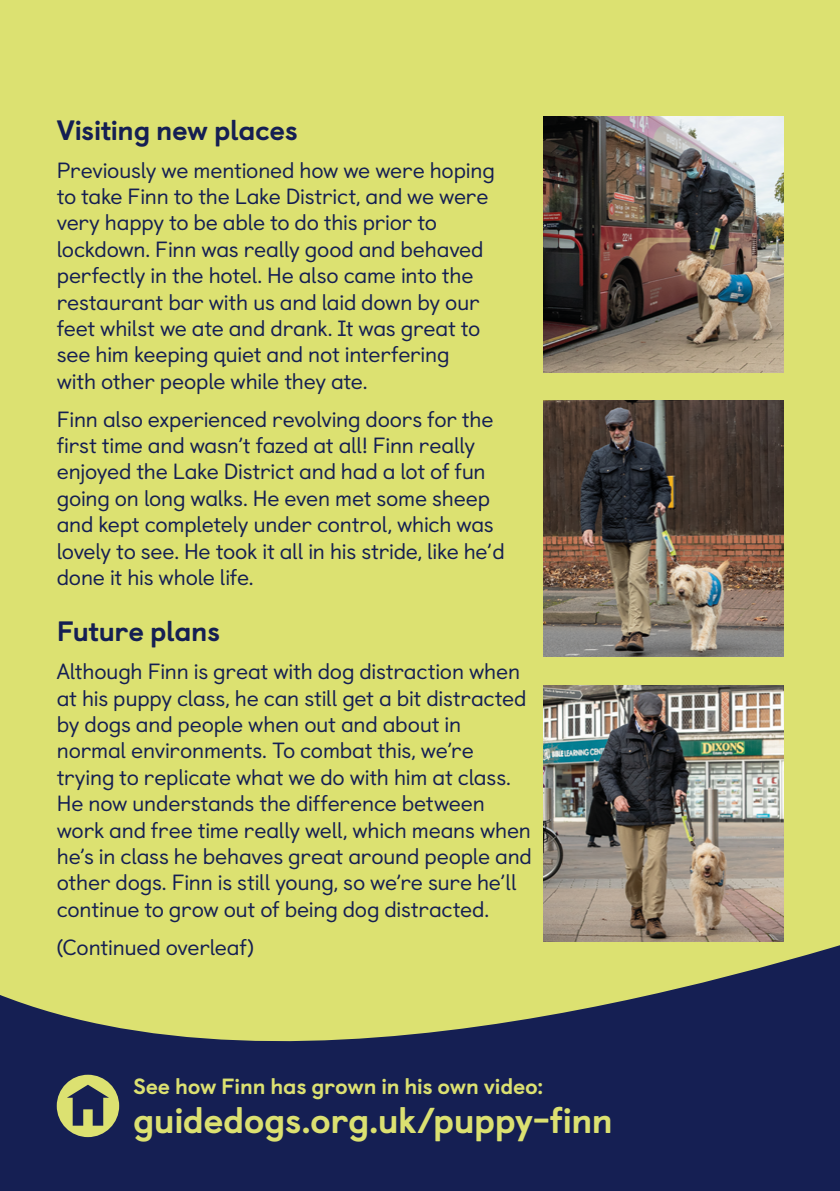
<style>
.page{position:relative;width:840px;height:1191px;background:#fff}
.page>*{position:absolute;margin:0;border:0;box-sizing:border-box;transform-origin:0 0}
.p_CTA2{font:800 36px "Castledown";letter-spacing:-.015em;color:#dce171}
.h2_main{font:800 28px "Castledown";letter-spacing:-.015em;color:#151f53}
.p_main{font:22px/26.4px "Castledown";letter-spacing:-.01em;color:#151f53}
.p_CTA{font:800 22px "Castledown";letter-spacing:-.01em;color:#dce171}
</style>
<div class="page">
<div style="left:0;top:0;width:839px;height:1191px;background:#dce171"></div>
<img style="left:543px;top:116px;width:239px;height:256px">
<img style="left:543px;top:401px;width:239px;height:256px">
<img style="left:543px;top:685px;width:239px;height:246px">
<svg style="left:0;top:931px;width:839px;height:260px;fill:#151f53"></svg>
<svg style="left:57px;top:1074px;width:62px;height:63px"></svg>
<h2 class="h2_main" style="left:57px;top:107px;width:242px">Visiting new places</h2>
<p class="p_main" style="left:57px;top:155px;width:439px">Previously we mentioned how we were hoping to take Finn to the Lake District, and we were very happy to be able to do this prior to lockdown. Finn was really good and behaved perfectly in the hotel. He also came into the restaurant bar with us and laid down by our feet whilst we ate and drank. It was great to see him keeping quiet and not interfering<br>with other people while they ate.</p>
<p class="p_main" style="left:57px;top:404px;width:449px">Finn also experienced revolving doors for the first time and wasn’t fazed at all! Finn really enjoyed the Lake District and had a lot of fun going on long walks. He even met some sheep and kept completely under control, which was lovely to see. He took it all in his stride, like he’d done it his whole life.</p>
<h2 class="h2_main" style="left:57px;top:608px;width:165px">Future plans</h2>
<p class="p_main" style="left:57px;top:656px;width:476px">Although Finn is great with dog distraction when at his puppy class, he can still get a bit distracted by dogs and people when out and about in normal environments. To combat this, we’re trying to replicate what we do with him at class.<br>He now understands the difference between work and free time really well, which means when he’s in class he behaves great around people and other dogs. Finn is still young, so we’re sure he’ll continue to grow out of being dog distracted.</p>
<p class="p_main" style="left:57px;top:931px;width:198px">(Continued overleaf)</p>
<p class="p_CTA" style="left:133px;top:1068px;width:411px">See how Finn has grown in his own video:</p>
<p class="p_CTA2" style="left:133px;top:1090px;width:481px">guidedogs.org.uk/puppy-finn</p>
</div>
